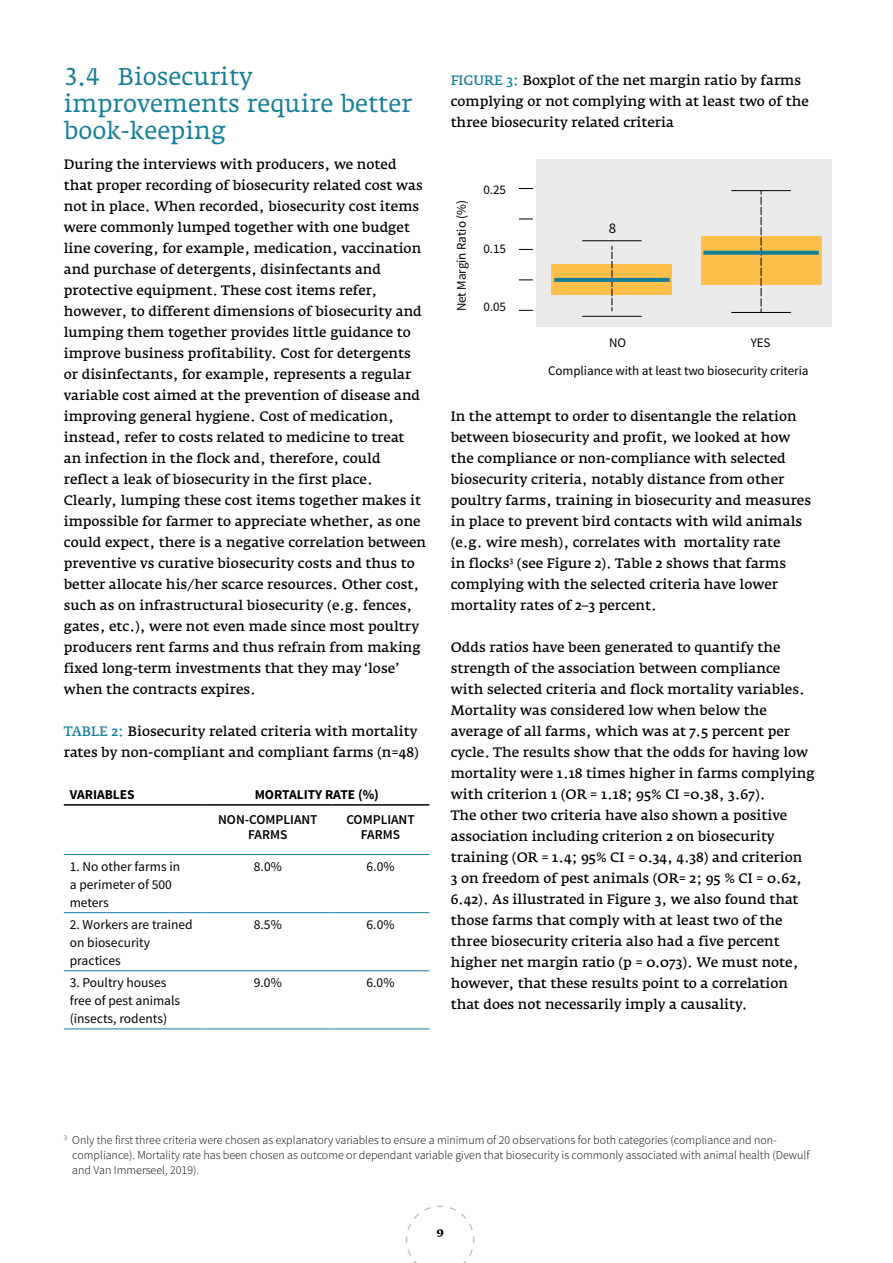
<style>
.page{position:relative;width:893px;height:1263px;background:#fff}
.page>*{position:absolute;margin:0;border:0;box-sizing:border-box;transform-origin:0 0}
.t1{font:24px/27px "Fedra Serif A Book TF";color:#157f9a}
.t2{font:14.7px "Source Sans Pro";color:#000}
.t3{font:13.5px/21px "Fedra Serif A";color:#000}
.t4{font:13.5px/18px "Source Sans Pro";color:#000}
.t5{font:600 13.5px/15px "Source Sans Pro";color:#000;text-align:center}
.t6{font:700 13.5px "Source Sans Pro";color:#000}
.t7{font:13.05px "Source Sans Pro";letter-spacing:-.005em;color:#000}
.t8{font:12px/15px "Source Sans Variable";color:#000}
.t9{font:12px "Fedra Serif B Bold SC";color:#000}
.s1{color:#157f9a}
</style>
<div class="page">
<svg style="left:406px;top:1205px;width:69px;height:58px"></svg>
<div style="left:536px;top:159px;width:296px;height:167px;background:#ebebeb"></div>
<svg style="left:519px;top:188px;width:14px;height:1px"></svg>
<svg style="left:519px;top:218px;width:14px;height:1px"></svg>
<svg style="left:519px;top:249px;width:14px;height:1px"></svg>
<svg style="left:519px;top:279px;width:14px;height:1px"></svg>
<svg style="left:519px;top:310px;width:14px;height:1px"></svg>
<div style="left:552px;top:264px;width:120px;height:30px;background:#fec04b"></div>
<div style="left:701px;top:237px;width:120px;height:48px;background:#fec04b"></div>
<hr style="left:731px;top:190px;width:60px;height:1px;background:#000">
<hr style="left:582px;top:240px;width:60px;height:1px;background:#000">
<hr style="left:582px;top:316px;width:60px;height:1px;background:#000">
<svg style="left:611px;top:246px;width:1px;height:65px"></svg>
<hr style="left:731px;top:312px;width:60px;height:1px;background:#000">
<svg style="left:761px;top:191px;width:1px;height:121px"></svg>
<svg style="left:554px;top:278px;width:116px;height:4px"></svg>
<svg style="left:703px;top:251px;width:116px;height:4px"></svg>
<hr style="left:64px;top:854px;width:140px;height:1px;background:#157f9a">
<hr style="left:204px;top:854px;width:128px;height:1px;background:#157f9a">
<hr style="left:332px;top:854px;width:97px;height:1px;background:#157f9a">
<hr style="left:64px;top:912px;width:140px;height:1px;background:#157f9a">
<hr style="left:204px;top:912px;width:128px;height:1px;background:#157f9a">
<hr style="left:332px;top:912px;width:97px;height:1px;background:#157f9a">
<hr style="left:64px;top:970px;width:140px;height:1px;background:#157f9a">
<hr style="left:204px;top:970px;width:128px;height:1px;background:#157f9a">
<hr style="left:332px;top:970px;width:97px;height:1px;background:#157f9a">
<hr style="left:64px;top:1028px;width:140px;height:1px;background:#157f9a">
<hr style="left:204px;top:1028px;width:128px;height:1px;background:#157f9a">
<hr style="left:332px;top:1028px;width:97px;height:1px;background:#157f9a">
<hr style="left:64px;top:804px;width:140px;height:2px;background:#000">
<hr style="left:204px;top:804px;width:128px;height:2px;background:#000">
<hr style="left:332px;top:804px;width:97px;height:2px;background:#000">
<h1 class="t1" style="left:64px;top:63px;width:350px">3.4 Biosecurity improvements require better book-keeping</h1>
<p class="t3" style="left:64px;top:154px;width:364px">During the interviews with producers, we noted that proper recording of biosecurity related cost was not in place. When recorded, biosecurity cost items were commonly lumped together with one budget line covering, for example, medication, vaccination and purchase of detergents, disinfectants and protective equipment. These cost items refer, however, to different dimensions of biosecurity and lumping them together provides little guidance to improve business profitability. Cost for detergents or disinfectants, for example, represents a regular variable cost aimed at the prevention of disease and improving general hygiene. Cost of medication, instead, refer to costs related to medicine to treat<br>an infection in the flock and, therefore, could reflect a leak of biosecurity in the first place.<br>Clearly, lumping these cost items together makes it impossible for farmer to appreciate whether, as one could expect, there is a negative correlation between preventive vs curative biosecurity costs and thus to better allocate his/her scarce resources. Other cost, such as on infrastructural biosecurity (e.g. fences, gates, etc.), were not even made since most poultry producers rent farms and thus refrain from making fixed long-term investments that they may ‘lose’ when the contracts expires.</p>
<p class="t3" style="left:64px;top:721px;width:357px"><span class="s1">TABLE 2:</span> Biosecurity related criteria with mortality rates by non-compliant and compliant farms (n=48)</p>
<p class="t6" style="left:70px;top:786px;width:66px">VARIABLES</p>
<p class="t6" style="left:255px;top:786px;width:126px">MORTALITY RATE (%)</p>
<p class="t5" style="left:218px;top:812px;width:101px">NON-COMPLIANT<br>FARMS</p>
<p class="t5" style="left:346px;top:812px;width:70px">COMPLIANT<br>FARMS</p>
<p class="t4" style="left:70px;top:857px;width:112px">1. No other farms in a perimeter of 500 meters</p>
<p class="t4" style="left:254px;top:857px;width:29px">8.0%</p>
<p class="t4" style="left:367px;top:857px;width:29px">6.0%</p>
<p class="t4" style="left:70px;top:915px;width:125px">2. Workers are trained on biosecurity practices</p>
<p class="t4" style="left:254px;top:915px;width:29px">8.5%</p>
<p class="t4" style="left:367px;top:915px;width:29px">6.0%</p>
<p class="t4" style="left:70px;top:974px;width:112px">3. Poultry houses free of pest animals (insects, rodents)</p>
<p class="t4" style="left:254px;top:974px;width:29px">9.0%</p>
<p class="t4" style="left:367px;top:974px;width:29px">6.0%</p>
<p class="t3" style="left:451px;top:70px;width:360px"><span class="s1">FIGURE 3:</span> Boxplot of the net margin ratio by farms complying or not complying with at least two of the three biosecurity related criteria</p>
<p class="t7" style="left:453px;top:311px;width:112px;rotate:-90deg">Net Margin Ratio (%)</p>
<p class="t7" style="left:483px;top:181px;width:24px">0.25</p>
<p class="t7" style="left:483px;top:240px;width:24px">0.15</p>
<p class="t7" style="left:483px;top:299px;width:24px">0.05</p>
<p class="t2" style="left:609px;top:219px;width:9px">8</p>
<p class="t7" style="left:609px;top:334px;width:18px">NO</p>
<p class="t7" style="left:751px;top:334px;width:21px">YES</p>
<p class="t7" style="left:548px;top:362px;width:262px">Compliance with at least two biosecurity criteria</p>
<p class="t3" style="left:451px;top:406px;width:362px">In the attempt to order to disentangle the relation between biosecurity and profit, we looked at how the compliance or non-compliance with selected biosecurity criteria, notably distance from other poultry farms, training in biosecurity and measures in place to prevent bird contacts with wild animals (e.g. wire mesh), correlates with mortality rate<br>in flocks<sup>3</sup> (see Figure 2). Table 2 shows that farms complying with the selected criteria have lower mortality rates of 2–3 percent.</p>
<p class="t3" style="left:451px;top:637px;width:365px">Odds ratios have been generated to quantify the strength of the association between compliance with selected criteria and flock mortality variables.<br>Mortality was considered low when below the average of all farms, which was at 7.5 percent per cycle. The results show that the odds for having low mortality were 1.18 times higher in farms complying with criterion 1 (OR = 1.18; 95% CI =0.38, 3.67).<br>The other two criteria have also shown a positive association including criterion 2 on biosecurity training (OR = 1.4; 95% CI = 0.34, 4.38) and criterion<br>3 on freedom of pest animals (OR= 2; 95 % CI = 0.62, 6.42). As illustrated in Figure 3, we also found that those farms that comply with at least two of the three biosecurity criteria also had a five percent higher net margin ratio (p = 0.073). We must note, however, that these results point to a correlation that does not necessarily imply a causality.</p>
<p class="t8" style="left:72px;top:1132px;width:739px;text-indent:-9px"><sup>3</sup> Only the first three criteria were chosen as explanatory variables to ensure a minimum of 20 observations for both categories (compliance and non&shy;compliance). Mortality rate has been chosen as outcome or dependant variable given that biosecurity is commonly associated with animal health (Dewulf and Van Immerseel, 2019).</p>
<p class="t9" style="left:436px;top:1223px;width:9px">9</p>
</div>
